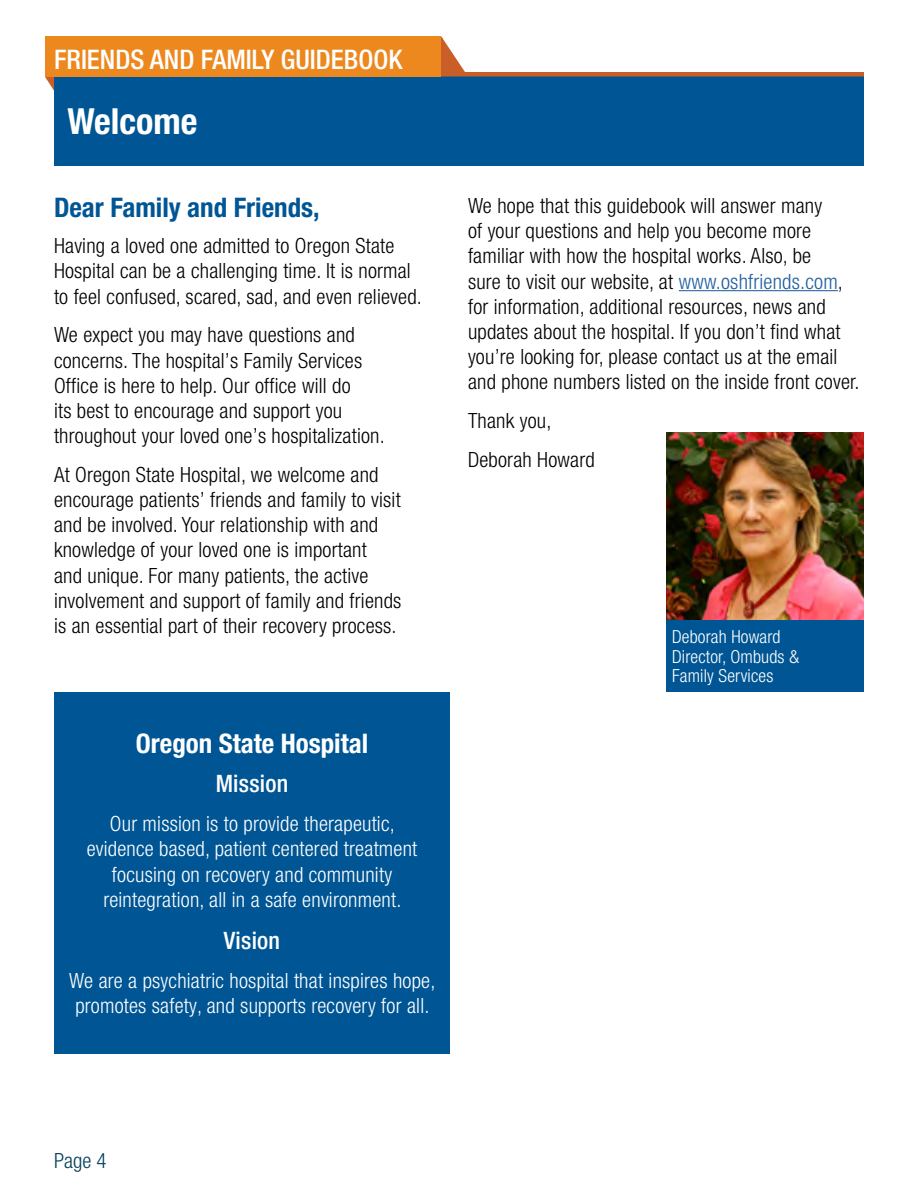
<style>
.page{position:relative;width:918px;height:1188px;background:#fff}
.page>*{position:absolute;margin:0;border:0;box-sizing:border-box;transform-origin:0 0}
.t1{font:700 condensed 36px "Helvetica Neue LT Pro";color:#fff}
.t2{font:500 condensed 27px "Helvetica Neue LT Pro";color:#fff}
.t3{font:700 condensed 27px "Helvetica Neue LT Pro";color:#005695}
.t4{font:700 condensed 27px "Helvetica Neue LT Pro";color:#fff}
.t5{font:500 condensed 24px "Helvetica Neue LT Pro";letter-spacing:.01em;color:#fff}
.t6{font:300 condensed 21px/25.2px "Helvetica Neue LT Pro";letter-spacing:.01em;color:#000}
.t7{font:300 condensed 21px/25.2px "Helvetica Neue LT Pro";letter-spacing:.01em;color:#fff;text-align:center}
.t8{font:300 condensed 21px "Helvetica Neue LT Pro";color:#06415c}
.t9{font:300 condensed 18px/19.5px "Helvetica Neue LT Pro";letter-spacing:.01em;color:#fff}
.s1{color:#215e9e}
</style>
<div class="page">
<hr style="left:679px;top:290px;width:159px;height:1px;background:#215e9e">
<img style="left:666px;top:433px;width:198px;height:187px">
<div style="left:666px;top:620px;width:198px;height:72px;background:#005695"></div>
<svg style="left:441px;top:36px;width:24px;height:36px"></svg>
<svg style="left:45px;top:76px;width:9px;height:15px"></svg>
<div style="left:54px;top:76px;width:810px;height:90px;background:#005695"></div>
<div style="left:45px;top:36px;width:396px;height:40px;background:#ec881d"></div>
<hr style="left:441px;top:72px;width:423px;height:4px;background:#ca5e28">
<div style="left:54px;top:692px;width:396px;height:362px;background:#005695"></div>
<p class="t2" style="left:54px;top:43px;width:350px">FRIENDS AND FAMILY GUIDEBOOK</p>
<h1 class="t1" style="left:68px;top:100px;width:131px">Welcome</h1>
<p class="t3" style="left:54px;top:192px;width:267px">Dear Family and Friends,</p>
<p class="t6" style="left:54px;top:233px;width:369px">Having a loved one admitted to Oregon State<br>Hospital can be a challenging time. It is normal to feel confused, scared, sad, and even relieved.</p>
<p class="t6" style="left:54px;top:322px;width:332px">We expect you may have questions and concerns. The hospital’s Family Services Office is here to help. Our office will do<br>its best to encourage and support you throughout your loved one’s hospitalization.</p>
<p class="t6" style="left:54px;top:462px;width:349px">At Oregon State Hospital, we welcome and encourage patients’ friends and family to visit and be involved. Your relationship with and knowledge of your loved one is important<br>and unique. For many patients, the active involvement and support of family and friends is an essential part of their recovery process.</p>
<p class="t4" style="left:136px;top:727px;width:234px">Oregon State Hospital</p>
<p class="t5" style="left:216px;top:769px;width:74px">Mission</p>
<p class="t7" style="left:87px;top:811px;width:332px">Our mission is to provide therapeutic, evidence based, patient centered treatment focusing on recovery and community reintegration, all in a safe environment.</p>
<p class="t5" style="left:224px;top:926px;width:58px">Vision</p>
<p class="t7" style="left:69px;top:968px;width:368px;text-align:left">We are a psychiatric hospital that inspires hope, promotes safety, and supports recovery for all.</p>
<p class="t6" style="left:468px;top:193px;width:393px">We hope that this guidebook will answer many<br>of your questions and help you become more familiar with how the hospital works. Also, be<br>sure to visit our website, at <span class="s1">www.oshfriends.com</span>, for information, additional resources, news and updates about the hospital. If you don’t find what you’re looking for, please contact us at the email and phone numbers listed on the inside front cover.</p>
<p class="t6" style="left:468px;top:401px;width:128px;line-height:38.7px">Thank you,<br>Deborah Howard</p>
<p class="t9" style="left:672px;top:627px;width:129px">Deborah Howard<br>Director, Ombuds &amp;<br>Family Services</p>
<p class="t8" style="left:54px;top:1149px;width:54px">Page 4</p>
</div>
